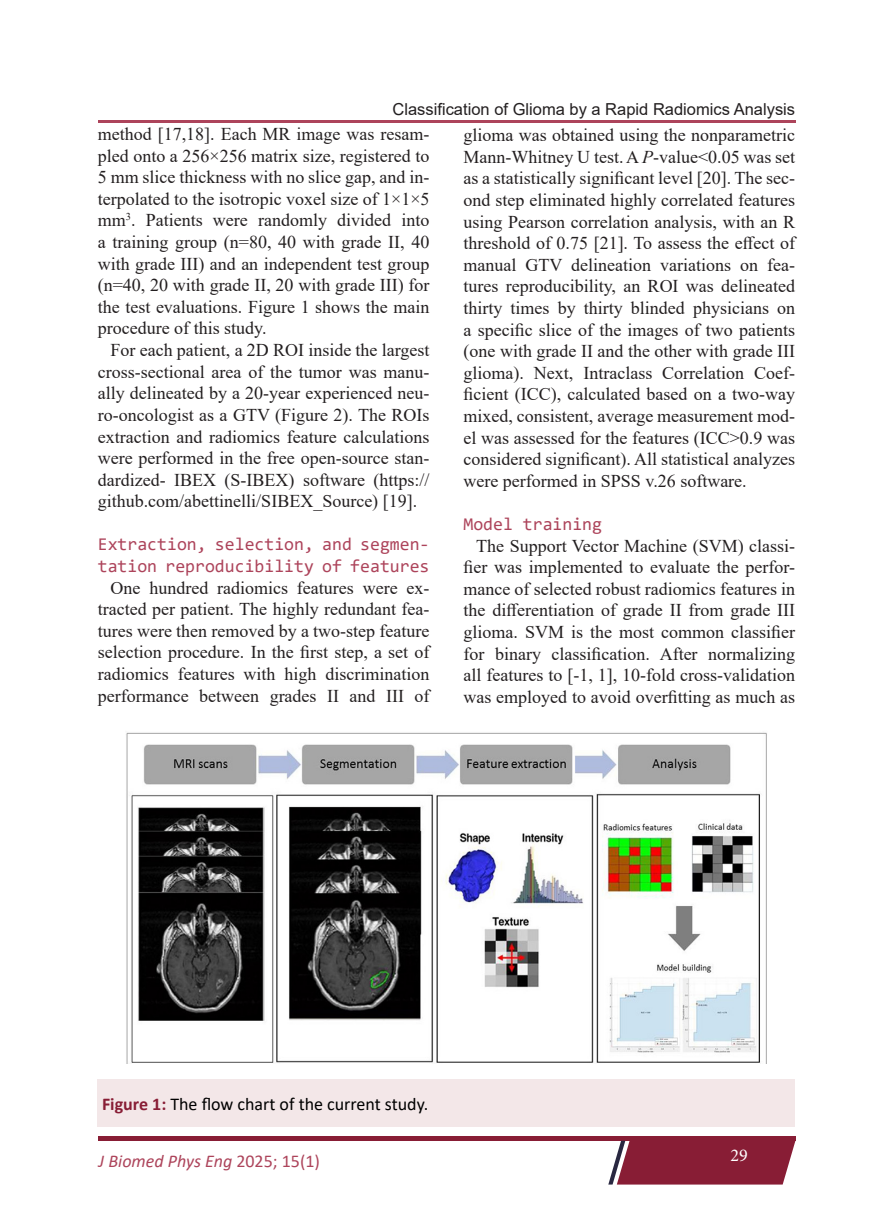
<style>
.page{position:relative;width:893px;height:1212px;background:#fff}
.page>*{position:absolute;margin:0;border:0;box-sizing:border-box;transform-origin:0 0}
.Body{font:18px/21.6px "Times New Roman";color:#231f20;text-align:justify}
.Body-2{font:18px/21.5px "Consolas";color:#ad445b}
.Figure{font:18px "Calibri";color:#000}
.t1{font:italic 18px "Calibri";color:#ad445b}
.t2{font:18px "Minion Pro";color:#fff}
.Running_Title{font:16.5px "Arial";color:#231f20}
.s1{font-style:italic}
.s2{font-weight:700;color:#881d35}
.s3{font-style:normal}
</style>
<div class="page">
<div style="left:98px;top:1136px;width:697px;height:5px;background:#881d35"></div>
<svg style="left:608px;top:1141px;width:187px;height:43px;background:#903147"></svg>
<hr style="left:98px;top:120px;width:698px;height:2px;background:#ad445b">
<img style="left:126px;top:732px;width:641px;height:331px">
<div style="left:98px;top:1079px;width:697px;height:48px;background:#f3e7e8"></div>
<p class="Running_Title" style="left:393px;top:98px;width:404px">Classification of Glioma by a Rapid Radiomics Analysis</p>
<p class="Body" style="left:98px;top:123px;width:333px">method [17,18]. Each MR image was resam&shy;pled onto a 256×256 matrix size, registered to 5 mm slice thickness with no slice gap, and in&shy;terpolated to the isotropic voxel size of 1×1×5 mm<sup>3</sup>. Patients were randomly divided into a training group (n=80, 40 with grade II, 40 with grade III) and an independent test group (n=40, 20 with grade II, 20 with grade III) for the test evaluations. Figure 1 shows the main procedure of this study.</p>
<p class="Body" style="left:98px;top:339px;width:333px;text-indent:13px">For each patient, a 2D ROI inside the largest cross-sectional area of the tumor was manu&shy;ally delineated by a 20-year experienced neu&shy;ro-oncologist as a GTV (Figure 2). The ROIs extraction and radiomics feature calculations were performed in the free open-source stan&shy;dardized- IBEX (S-IBEX) software (https:// github.com/abettinelli/SIBEX_Source) [19].</p>
<p class="Body-2" style="left:98px;top:533px;width:333px">Extraction, selection, and segmen&shy;tation reproducibility of features</p>
<p class="Body" style="left:98px;top:576px;width:333px;text-indent:13px">One hundred radiomics features were ex&shy;tracted per patient. The highly redundant fea&shy;tures were then removed by a two-step feature selection procedure. In the first step, a set of radiomics features with high discrimination performance between grades II and III of</p>
<p class="Body" style="left:463px;top:124px;width:333px">glioma was obtained using the nonparametric Mann-Whitney U test. A <span class="s1">P</span>-value&lt;0.05 was set as a statistically significant level [20]. The sec&shy;ond step eliminated highly correlated features using Pearson correlation analysis, with an R threshold of 0.75 [21]. To assess the effect of manual GTV delineation variations on fea&shy;tures reproducibility, an ROI was delineated thirty times by thirty blinded physicians on a specific slice of the images of two patients (one with grade II and the other with grade III glioma). Next, Intraclass Correlation Coef&shy;ficient (ICC), calculated based on a two-way mixed, consistent, average measurement mod&shy;el was assessed for the features (ICC&gt;0.9 was considered significant). All statistical analyzes were performed in SPSS v.26 software.</p>
<p class="Body-2" style="left:463px;top:513px;width:140px">Model training</p>
<p class="Body" style="left:463px;top:534px;width:333px;text-indent:13px">The Support Vector Machine (SVM) classi&shy;fier was implemented to evaluate the perfor&shy;mance of selected robust radiomics features in the differentiation of grade II from grade III glioma. SVM is the most common classifier for binary classification. After normalizing all features to [-1, 1], 10-fold cross-validation was employed to avoid overfitting as much as</p>
<p class="Figure" style="left:102px;top:1091px;width:328px"><span class="s2">Figure 1:</span> The flow chart of the current study.</p>
<p class="t1" style="left:99px;top:1148px;width:223px">J Biomed Phys Eng <span class="s3">2025; 15(1)</span></p>
<p class="t2" style="left:730px;top:1143px;width:19px">29</p>
</div>
